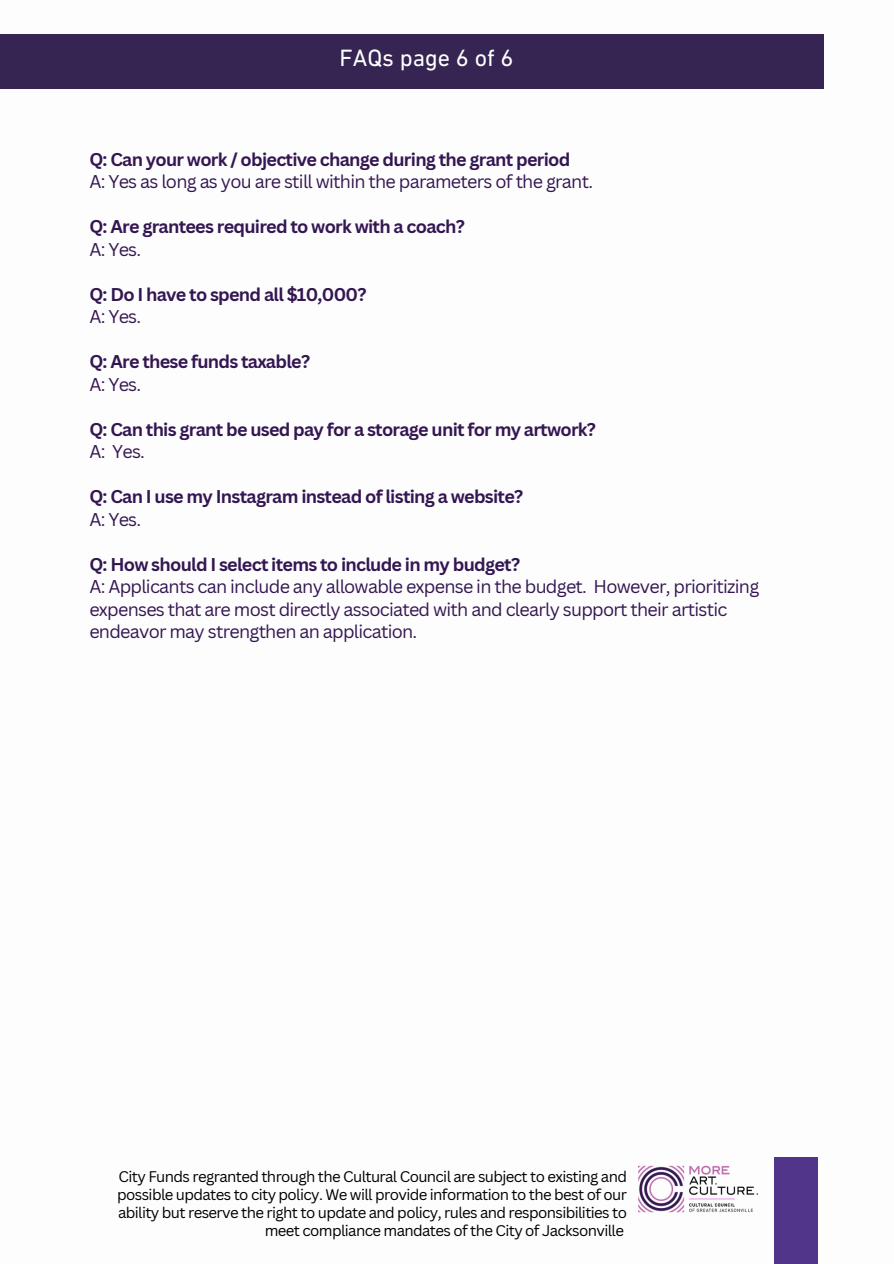
<style>
.page{position:relative;width:894px;height:1264px;background:#fff}
.page>*{position:absolute;margin:0;border:0;box-sizing:border-box;transform-origin:0 0}
.t1{font:24px "DIN Next LT Pro";color:#fff}
.t2{font:18px/22.5px "Canva Sans";letter-spacing:-.04em;color:#341752}
.t3{font:700 18px/22.5px "Canva Sans";letter-spacing:-.04em;color:#341752}
.t4{font:15px/18px "Canva Sans";letter-spacing:-.04em;color:#000;text-align:right}
.s1{font-weight:700}
.s2{font-weight:400}
</style>
<div class="page">
<div style="left:0;top:34px;width:823px;height:54px;background:#362453"></div>
<div style="left:774px;top:1157px;width:43px;height:106px;background:#51358a"></div>
<img style="left:638px;top:1165px;width:120px;height:48px">
<h2 class="t1" style="left:339px;top:48px;width:175px">FAQs page 6 of 6</h2>
<h1 class="t2" style="left:89px;top:147px;width:505px"><span class="s1">Q: Can your work / objective change during the grant period<br></span>A: Yes as long as you are still within the parameters of the grant.</h1>
<h2 class="t3" style="left:89px;top:215px;width:377px">Q: Are grantees required to work with a coach?<br><span class="s2">A: Yes.</span></h2>
<h2 class="t3" style="left:89px;top:282px;width:278px">Q: Do I have to spend all $10,000?<br><span class="s2">A: Yes.</span></h2>
<h2 class="t3" style="left:89px;top:350px;width:222px">Q: Are these funds taxable?<br><span class="s2">A: Yes.</span></h2>
<h2 class="t3" style="left:89px;top:417px;width:508px">Q: Can this grant be used pay for a storage unit for my artwork?<br><span class="s2">A: Yes.</span></h2>
<h2 class="t3" style="left:89px;top:485px;width:435px">Q: Can I use my Instagram instead of listing a website?<br><span class="s2">A: Yes.</span></h2>
<h2 class="t2" style="left:89px;top:552px;width:671px"><span class="s1">Q: How should I select items to include in my budget?<br></span>A: Applicants can include any allowable expense in the budget. However, prioritizing expenses that are most directly associated with and clearly support their artistic endeavor may strengthen an application.</h2>
<p class="t4" style="left:117px;top:1166px;width:511px">City Funds regranted through the Cultural Council are subject to existing and possible updates to city policy. We will provide information to the best of our ability but reserve the right to update and policy, rules and responsibilities to meet compliance mandates of the City of Jacksonville</p>
</div>
